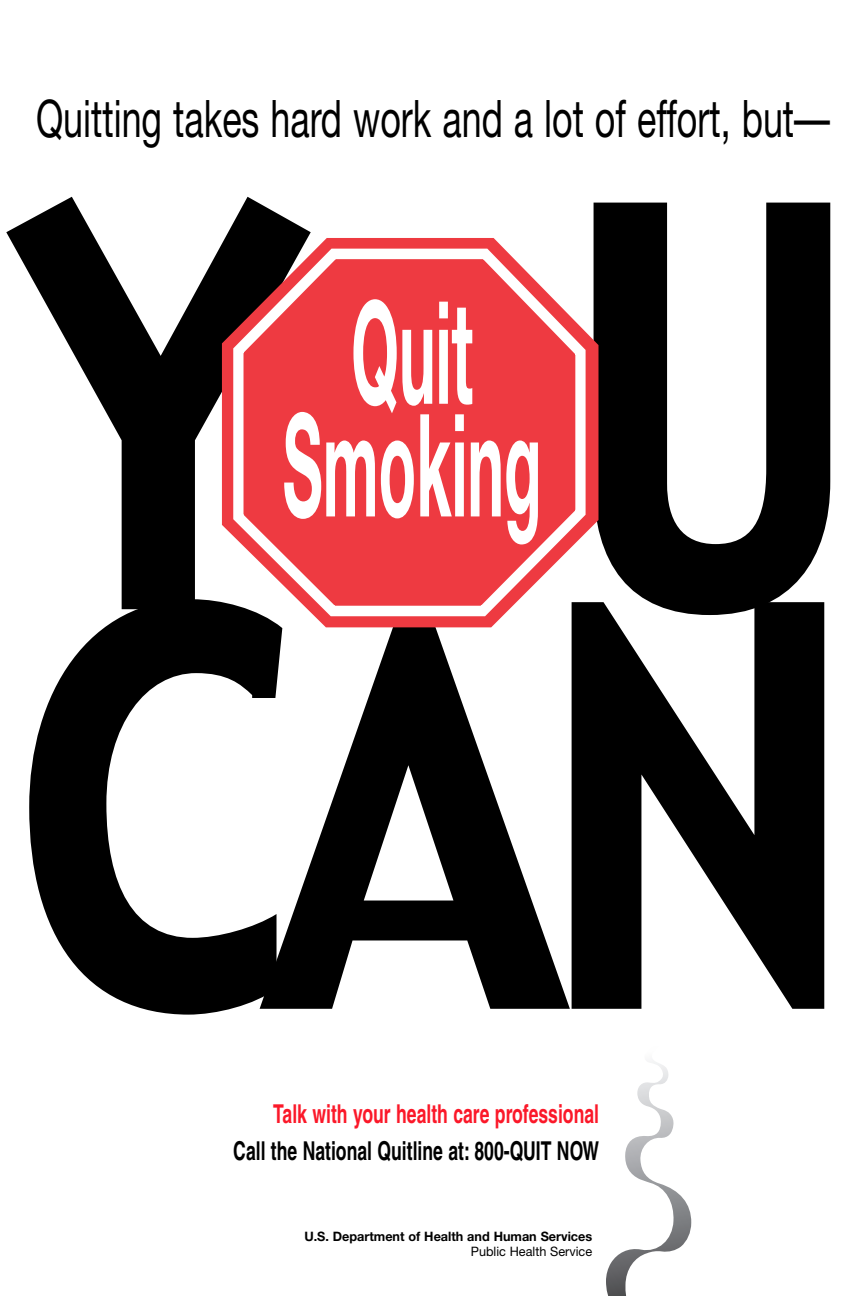
<style>
.page{position:relative;width:864px;height:1296px;background:#fff}
.page>*{position:absolute;margin:0;border:0;box-sizing:border-box;transform-origin:0 0}
.t1{font:542.2px/399.6px "Gadget";letter-spacing:-.055em;color:#000;scale:.81 1}
.t2{font:700 143px/112.7px "Helvetica Neue";color:#fff;text-align:center;scale:.43 1}
.t3{font:51.8px "Helvetica Neue";color:#000;scale:.69 1}
.t4{font:700 condensed 26px "Helvetica";color:#000;scale:.83 1}
.t5{font:700 condensed 26px "Helvetica";color:#fb1829;scale:.83 1}
.t6{font:700 13px "Helvetica Neue";color:#000}
.t7{font:13px "Helvetica Neue";color:#000}
.s1{color:#fff}
</style>
<div class="page">
<svg style="left:222px;top:238px;width:377px;height:389px"></svg>
<svg style="left:228px;top:239px;width:363px;height:383px"></svg>
<svg style="left:606px;top:1061px;width:85px;height:235px"></svg>
<p class="t3" style="left:36px;top:100px;width:1152px">Quitting takes hard work and a lot of effort, but—</p>
<h1 class="t1" style="left:11px;top:222px;width:1043px">Y<span class="s1">O</span>U<br>CAN</h1>
<h2 class="t2" style="left:283px;top:309px;width:604px">Quit<br>Smoking</h2>
<p class="t5" style="left:273px;top:1104px;width:394px">Talk with your health care professional</p>
<p class="t4" style="left:233px;top:1142px;width:442px">Call the National Quitline at: 800-QUIT NOW</p>
<p class="t6" style="left:304px;top:1232px;width:289px">U.S. Department of Health and Human Services</p>
<p class="t7" style="left:471px;top:1247px;width:123px">Public Health Service</p>
</div>
